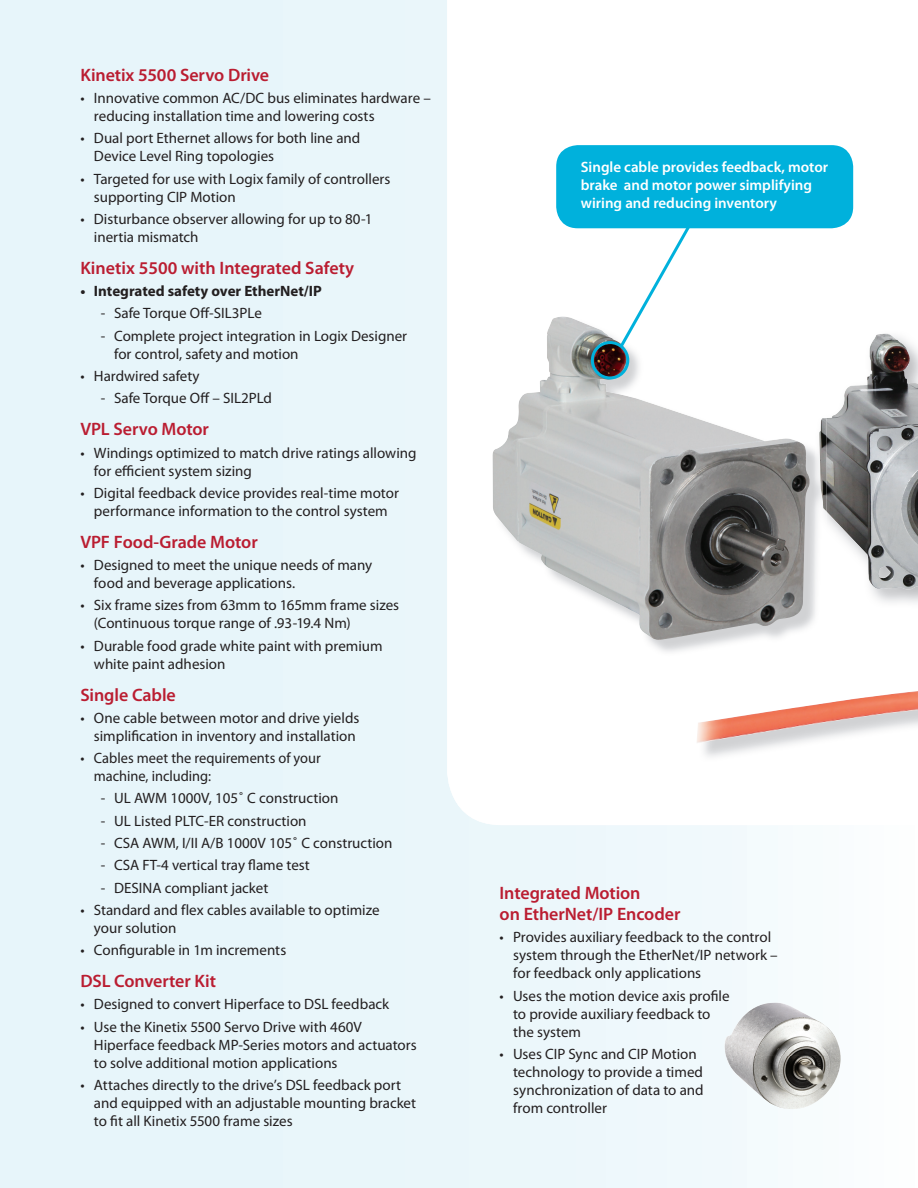
<style>
.page{position:relative;width:918px;height:1188px;background:#fff}
.page>*{position:absolute;margin:0;border:0;box-sizing:border-box;transform-origin:0 0}
.t1{font:600 18px/21px "Myriad Pro";letter-spacing:-.005em;color:#ba1d31}
.t2{font:15px/18px "Myriad Pro";color:#231f20}
.t3{font:600 15px/18px "Myriad Pro";color:#fff}
.t4{font:15px/18px "Myriad Pro";color:#231f20;scale:.96 1}
.t5{font:700 15px "Myriad Pro";color:#231f20}
</style>
<div class="page">
<div style="left:0;top:0;width:779px;height:1188px;background:#e7f5fa"></div>
<svg style="left:447px;top:0;width:368px;height:825px"></svg>
<img style="left:815px;top:145px;width:103px;height:458px">
<img style="left:826px;top:334px;width:92px;height:255px">
<img style="left:495px;top:319px;width:320px;height:338px">
<img style="left:815px;top:319px;width:11px;height:284px">
<img style="left:819px;top:418px;width:7px;height:93px">
<img style="left:492px;top:317px;width:318px;height:323px">
<img style="left:699px;top:674px;width:116px;height:88px">
<img style="left:696px;top:691px;width:222px;height:53px">
<div style="left:556px;top:145px;width:297px;height:83px;background:#00b1dc;border-radius:22px"></div>
<div style="left:591px;top:341px;width:38px;height:38px;border:3px solid #00b1dc;border-radius:50%"></div>
<svg style="left:617px;top:228px;width:77px;height:123px"></svg>
<img style="left:724px;top:1003px;width:117px;height:53px">
<img style="left:726px;top:1056px;width:115px;height:53px">
<p class="t1" style="left:80px;top:65px;width:190px">Kinetix 5500 Servo Drive</p>
<p class="t2" style="left:94px;top:89px;width:338px;text-indent:-14px">• Innovative common AC/DC bus eliminates hardware – reducing installation time and lowering costs</p>
<p class="t2" style="left:94px;top:130px;width:268px;text-indent:-14px">• Dual port Ethernet allows for both line and<br>Device Level Ring topologies</p>
<p class="t2" style="left:94px;top:170px;width:298px;text-indent:-14px">• Targeted for use with Logix family of controllers supporting CIP Motion</p>
<p class="t2" style="left:94px;top:210px;width:280px;text-indent:-14px">• Disturbance observer allowing for up to 80-1 inertia mismatch</p>
<p class="t1" style="left:80px;top:258px;width:275px">Kinetix 5500 with Integrated Safety</p>
<p class="t5" style="left:80px;top:283px;width:243px">• Integrated safety over EtherNet/IP</p>
<p class="t2" style="left:101px;top:305px;width:163px">- Safe Torque Off-SIL3PLe</p>
<p class="t2" style="left:114px;top:327px;width:294px;text-indent:-14px">- Complete project integration in Logix Designer for control, safety and motion</p>
<p class="t2" style="left:80px;top:367px;width:121px">• Hardwired safety</p>
<p class="t2" style="left:101px;top:390px;width:173px">- Safe Torque Off – SIL2PLd</p>
<p class="t1" style="left:80px;top:419px;width:130px">VPL Servo Motor</p>
<p class="t2" style="left:94px;top:444px;width:324px;text-indent:-14px">• Windings optimized to match drive ratings allowing for efficient system sizing</p>
<p class="t2" style="left:80px;top:484px;width:320px;text-align:center">• Digital feedback device provides real-time motor performance information to the control system</p>
<p class="t1" style="left:80px;top:532px;width:179px">VPF Food-Grade Motor</p>
<p class="t2" style="left:94px;top:556px;width:280px;text-indent:-14px">• Designed to meet the unique needs of many food and beverage applications.</p>
<p class="t2" style="left:94px;top:597px;width:307px;text-indent:-14px">• Six frame sizes from 63mm to 165mm frame sizes (Continuous torque range of .93-19.4 Nm)</p>
<p class="t2" style="left:94px;top:637px;width:290px;text-indent:-14px">• Durable food grade white paint with premium white paint adhesion</p>
<p class="t1" style="left:80px;top:684px;width:97px">Single Cable</p>
<p class="t2" style="left:80px;top:709px;width:281px;text-align:right">• One cable between motor and drive yields simplification in inventory and installation</p>
<p class="t4" style="left:94px;top:749px;width:238px;text-indent:-13px">• Cables meet the requirements of your machine, including:</p>
<p class="t2" style="left:101px;top:790px;width:239px">- UL AWM 1000V, 105˚ C construction</p>
<p class="t2" style="left:101px;top:812px;width:207px">- UL Listed PLTC-ER construction</p>
<p class="t2" style="left:101px;top:834px;width:293px">- CSA AWM, I/II A/B 1000V 105˚ C construction</p>
<p class="t2" style="left:101px;top:857px;width:211px">- CSA FT-4 vertical tray flame test</p>
<p class="t2" style="left:101px;top:879px;width:169px">- DESINA compliant jacket</p>
<p class="t2" style="left:94px;top:901px;width:287px;text-indent:-14px">• Standard and flex cables available to optimize your solution</p>
<p class="t2" style="left:80px;top:942px;width:207px">• Configurable in 1m increments</p>
<p class="t1" style="left:80px;top:971px;width:137px">DSL Converter Kit</p>
<p class="t2" style="left:80px;top:996px;width:310px">• Designed to convert Hiperface to DSL feedback</p>
<p class="t2" style="left:94px;top:1018px;width:324px;text-indent:-14px">• Use the Kinetix 5500 Servo Drive with 460V<br>Hiperface feedback MP-Series motors and actuators to solve additional motion applications</p>
<p class="t2" style="left:94px;top:1076px;width:324px;text-indent:-14px">• Attaches directly to the drive’s DSL feedback port and equipped with an adjustable mounting bracket to fit all Kinetix 5500 frame sizes</p>
<p class="t3" style="left:581px;top:158px;width:249px">Single cable provides feedback, motor brake and motor power simplifying wiring and reducing inventory</p>
<p class="t1" style="left:500px;top:883px;width:182px">Integrated Motion<br>on EtherNet/IP Encoder</p>
<p class="t2" style="left:513px;top:928px;width:266px;text-indent:-14px">• Provides auxiliary feedback to the control system through the EtherNet/IP network – for feedback only applications</p>
<p class="t2" style="left:513px;top:987px;width:218px;text-indent:-14px">• Uses the motion device axis profile to provide auxiliary feedback to the system</p>
<p class="t2" style="left:513px;top:1045px;width:192px;text-indent:-14px">• Uses CIP Sync and CIP Motion technology to provide a timed synchronization of data to and from controller</p>
</div>
